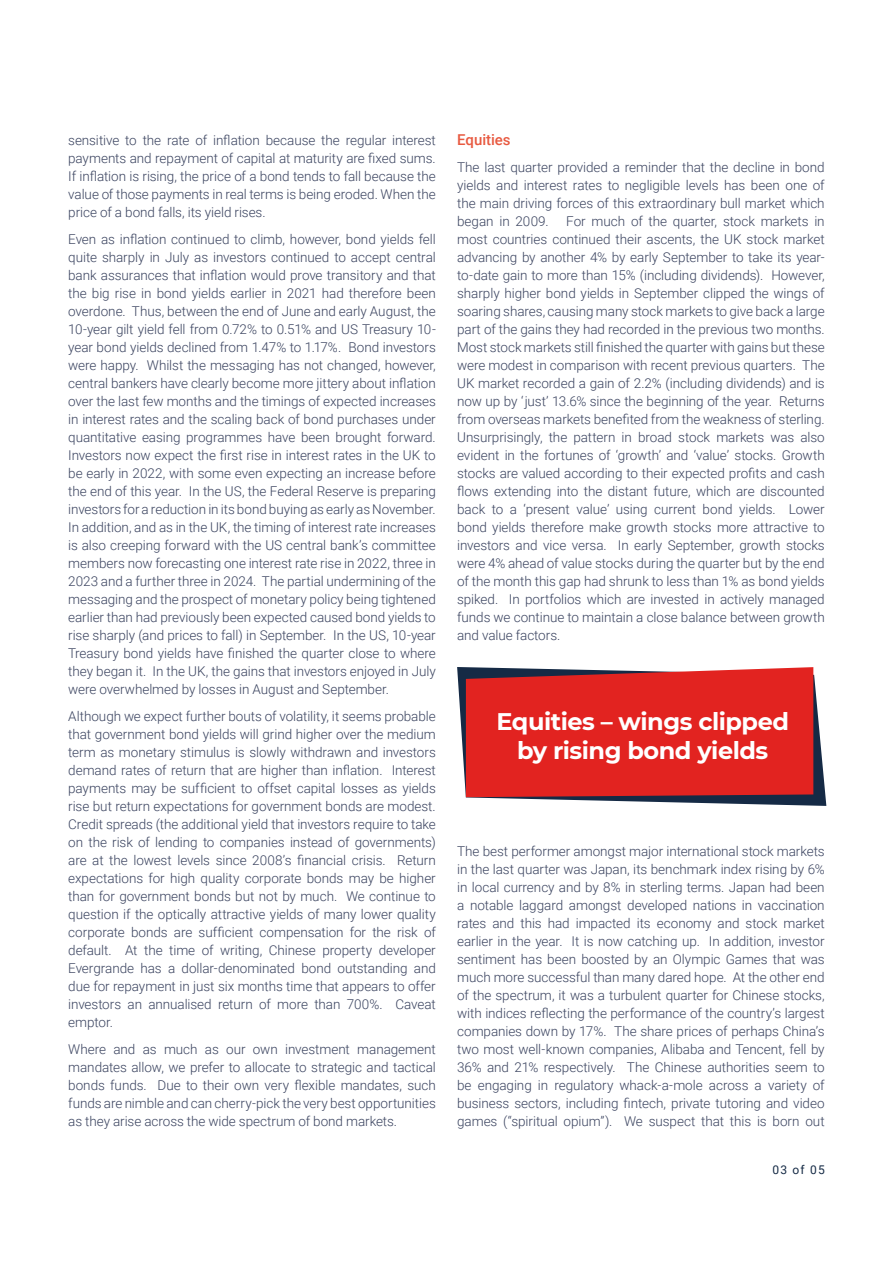
<style>
.page{position:relative;width:893px;height:1263px;background:#fff}
.page>*{position:absolute;margin:0;border:0;box-sizing:border-box;transform-origin:0 0}
.Sub_head_-_1{font:700 24px/28.8px "Montserrat";letter-spacing:-.02em;color:#fff;text-align:center}
.Subheading{font:500 15px "Roboto";letter-spacing:-.005em;color:#e85a41}
.Body_Copy{font:300 13.5px/18px "Roboto";letter-spacing:-.005em;color:#3a435f;text-align:justify}
.t1{font:12px "Roboto";color:#152a45}
</style>
<div class="page">
<svg style="left:457px;top:667px;width:369px;height:139px"></svg>
<div style="left:466px;top:667px;width:347px;height:130px;background:#e22320"></div>
<p class="Body_Copy" style="left:68px;top:130px;width:369px">sensitive to the rate of inflation because the regular interest payments and repayment of capital at maturity are fixed sums.<br>If inflation is rising, the price of a bond tends to fall because the value of those payments in real terms is being eroded. When the price of a bond falls, its yield rises.</p>
<p class="Body_Copy" style="left:68px;top:229px;width:369px">Even as inflation continued to climb, however, bond yields fell quite sharply in July as investors continued to accept central bank assurances that inflation would prove transitory and that the big rise in bond yields earlier in 2021 had therefore been overdone. Thus, between the end of June and early August, the 10-year gilt yield fell from 0.72% to 0.51% and US Treasury 10- year bond yields declined from 1.47% to 1.17%. Bond investors were happy. Whilst the messaging has not changed, however, central bankers have clearly become more jittery about inflation over the last few months and the timings of expected increases in interest rates and the scaling back of bond purchases under quantitative easing programmes have been brought forward.<br>Investors now expect the first rise in interest rates in the UK to be early in 2022, with some even expecting an increase before the end of this year. In the US, the Federal Reserve is preparing investors for a reduction in its bond buying as early as November.<br>In addition, and as in the UK, the timing of interest rate increases is also creeping forward with the US central bank’s committee members now forecasting one interest rate rise in 2022, three in 2023 and a further three in 2024. The partial undermining of the messaging and the prospect of monetary policy being tightened earlier than had previously been expected caused bond yields to rise sharply (and prices to fall) in September. In the US, 10-year Treasury bond yields have finished the quarter close to where they began it. In the UK, the gains that investors enjoyed in July were overwhelmed by losses in August and September.</p>
<p class="Body_Copy" style="left:68px;top:706px;width:369px">Although we expect further bouts of volatility, it seems probable that government bond yields will grind higher over the medium term as monetary stimulus is slowly withdrawn and investors demand rates of return that are higher than inflation. Interest payments may be sufficient to offset capital losses as yields rise but return expectations for government bonds are modest.<br>Credit spreads (the additional yield that investors require to take on the risk of lending to companies instead of governments) are at the lowest levels since 2008’s financial crisis. Return expectations for high quality corporate bonds may be higher than for government bonds but not by much. We continue to question if the optically attractive yields of many lower quality corporate bonds are sufficient compensation for the risk of default. At the time of writing, Chinese property developer Evergrande has a dollar-denominated bond outstanding and due for repayment in just six months time that appears to offer investors an annualised return of more than 700%. Caveat emptor.</p>
<p class="Body_Copy" style="left:68px;top:1039px;width:369px">Where and as much as our own investment management mandates allow, we prefer to allocate to strategic and tactical bonds funds. Due to their own very flexible mandates, such funds are nimble and can cherry-pick the very best opportunities as they arise across the wide spectrum of bond markets.</p>
<p class="Subheading" style="left:457px;top:129px;width:55px">Equities</p>
<p class="Body_Copy" style="left:457px;top:157px;width:369px">The last quarter provided a reminder that the decline in bond yields and interest rates to negligible levels has been one of the main driving forces of this extraordinary bull market which began in 2009.</p>
<p class="Body_Copy" style="left:457px;top:211px;width:369px;text-indent:109px">For much of the quarter, stock markets in most countries continued their ascents, the UK stock market advancing by another 4% by early September to take its year&shy;to-date gain to more than 15% (including dividends). However, sharply higher bond yields in September clipped the wings of soaring shares, causing many stock markets to give back a large part of the gains they had recorded in the previous two months.<br>Most stock markets still finished the quarter with gains but these were modest in comparison with recent previous quarters. The UK market recorded a gain of 2.2% (including dividends) and is now up by ‘just’ 13.6% since the beginning of the year. Returns from overseas markets benefited from the weakness of sterling.<br>Unsurprisingly, the pattern in broad stock markets was also evident in the fortunes of ‘growth’ and ‘value’ stocks. Growth stocks are valued according to their expected profits and cash flows extending into the distant future, which are discounted back to a ‘present value’ using current bond yields. Lower bond yields therefore make growth stocks more attractive to investors and vice versa. In early September, growth stocks were 4% ahead of value stocks during the quarter but by the end of the month this gap had shrunk to less than 1% as bond yields spiked. In portfolios which are invested in actively managed funds we continue to maintain a close balance between growth and value factors.</p>
<p class="Sub_head_-_1" style="left:496px;top:706px;width:294px">Equities – wings clipped by rising bond yields</p>
<p class="Body_Copy" style="left:457px;top:841px;width:369px">The best performer amongst major international stock markets in the last quarter was Japan, its benchmark index rising by 6% in local currency and by 8% in sterling terms. Japan had been a notable laggard amongst developed nations in vaccination rates and this had impacted its economy and stock market earlier in the year. It is now catching up. In addition, investor sentiment has been boosted by an Olympic Games that was much more successful than many dared hope. At the other end of the spectrum, it was a turbulent quarter for Chinese stocks, with indices reflecting the performance of the country’s largest companies down by 17%. The share prices of perhaps China’s two most well-known companies, Alibaba and Tencent, fell by 36% and 21% respectively. The Chinese authorities seem to be engaging in regulatory whack-a-mole across a variety of business sectors, including fintech, private tutoring and video games (“spiritual opium”). We suspect that this is born out</p>
<p class="t1" style="left:772px;top:1162px;width:54px">03 of 05</p>
</div>
